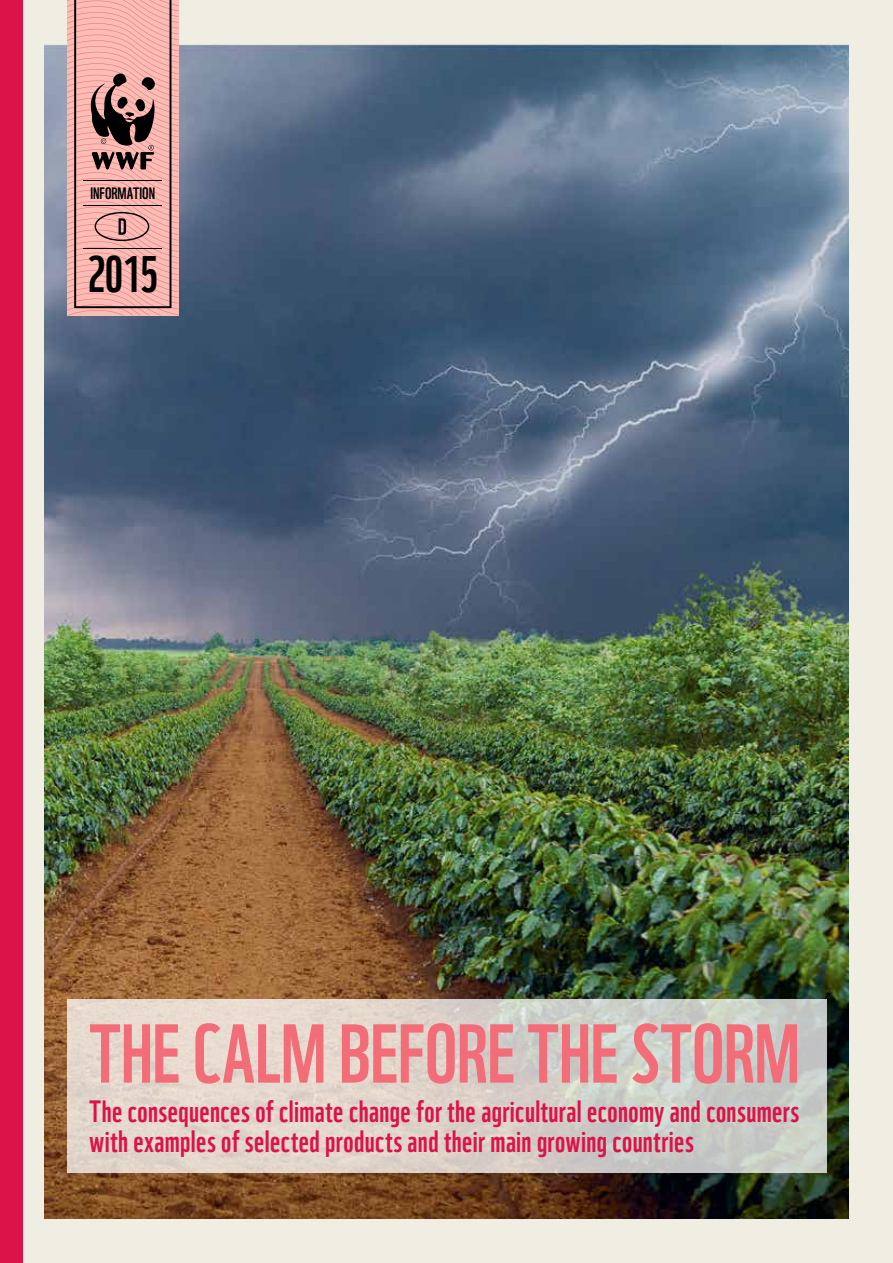
<style>
.page{position:relative;width:893px;height:1263px;background:#f0eee2}
.page>*{position:absolute;margin:0;border:0;box-sizing:border-box;transform-origin:0 0}
.t1{font:81px "WWF";color:#f26d78}
.t2{font:49.95px "WWF";color:#000}
.t3{font:30px/30px "WWF";letter-spacing:.01em;color:#db1348}
.t4{font:16.2px "WWF";color:#000}
</style>
<div class="page">
<div style="left:0;top:0;width:22px;height:1263px;background:#db1348"></div>
<img style="left:45px;top:45px;width:803px;height:1173px">
<svg style="left:67px;top:999px;width:759px;height:174px;background:#d9d2ca"></svg>
<svg style="left:67px;top:0;width:112px;height:315px;background:#c9918d"></svg>
<p class="t4" style="left:90px;top:181px;width:66px">INFORMATION</p>
<h2 class="t2" style="left:88px;top:235px;width:72px">2015</h2>
<h1 class="t1" style="left:90px;top:990px;width:712px">THE CALM BEFORE THE STORM</h1>
<p class="t3" style="left:90px;top:1093px;width:711px">The consequences of climate change for the agricultural economy and consumers with examples of selected products and their main growing countries</p>
</div>
